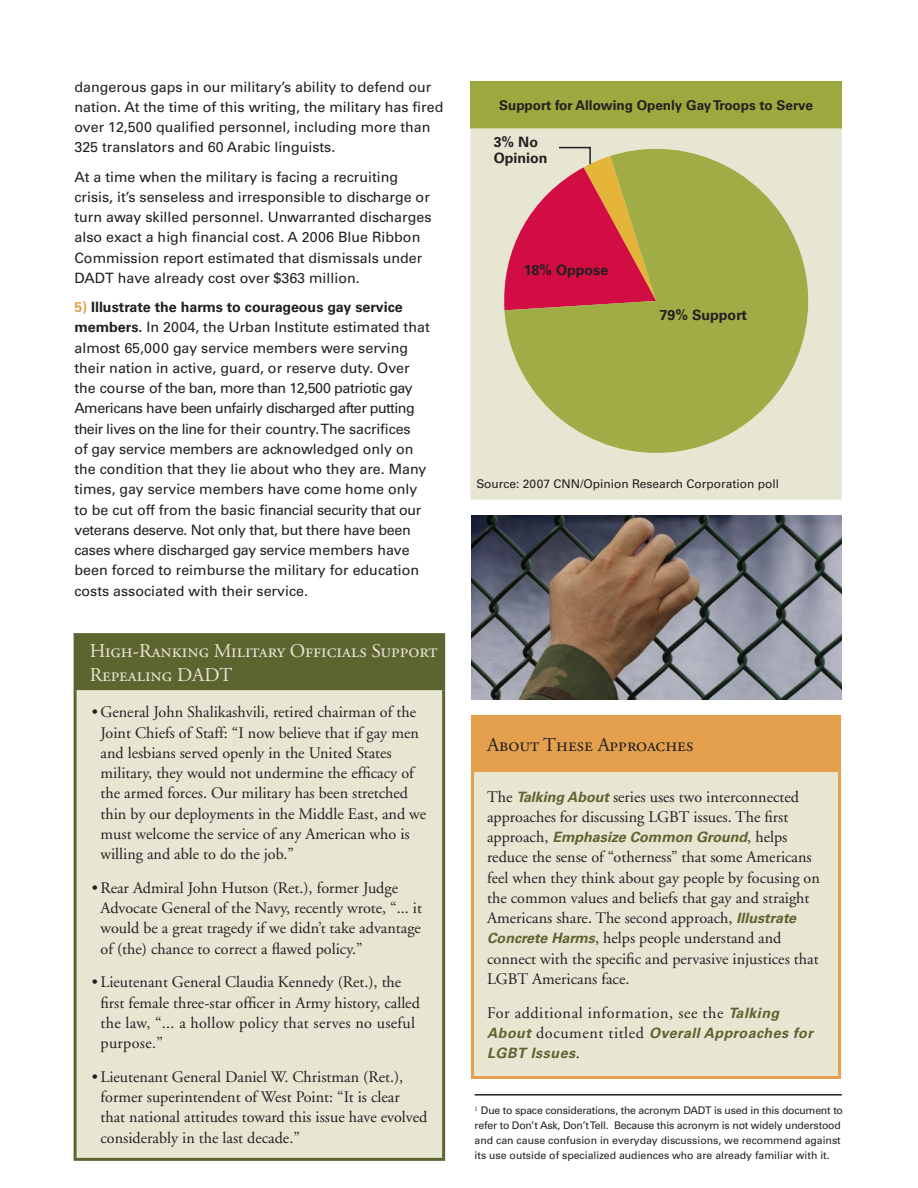
<style>
.page{position:relative;width:918px;height:1188px;background:#fff}
.page>*{position:absolute;margin:0;border:0;box-sizing:border-box;transform-origin:0 0}
.call_out_shaded_box{font:19.5px/24px "Adobe Garamond Regular SC";color:#e7e6d3}
.call_out_shaded_box-2{font:19.5px "Adobe Garamond Regular SC";color:#231f20}
.call_out_shaded_box-3{font:16.2px/20.2px "Adobe Garamond";color:#231f20}
.call_out_shaded_box-4{font:16.2px "Adobe Garamond";letter-spacing:.035em;color:#231f20}
.Body{font:14.25px/20.2px "Univers";color:#231f20}
.call_out_shaded_box-5{font:italic 700 14.25px/20.2px "Univers";letter-spacing:.035em;color:#5d6430}
.call_out_shaded_box-6{font:italic 700 14.25px "Univers";color:#5d6430}
.diagram_copy{font:700 14.25px/16.5px "Univers";color:#231f20}
.diagram_title{font:700 13.5px "Univers";color:#231f20}
.diagram_copy-2{font:12px "Univers";color:#231f20}
.t1{font:10.5px/15px "Univers";color:#231f20}
.s1{font-weight:700;color:#e5a04d}
.s2{font-weight:700}
.s3{font-family:"Univers";font-weight:700;font-style:italic;font-size:14.25px;color:#5d6430}
.s4{font-family:"Adobe Garamond";font-weight:400;font-style:normal;font-size:16.2px;color:#231f20}
</style>
<div class="page">
<img style="left:471px;top:515px;width:371px;height:185px">
<div style="left:470px;top:81px;width:372px;height:47px;background:#9ca93e"></div>
<div style="left:470px;top:128px;width:372px;height:372px;background:#e7e6d3"></div>
<svg style="left:504px;top:139px;width:322px;height:324px;fill:#a0ac45"></svg>
<svg style="left:501px;top:146px;width:155px;height:164px"></svg>
<div style="left:75px;top:635px;width:369px;height:54px;background:#5d6430"></div>
<div style="left:75px;top:689px;width:369px;height:470px;background:#e7e6d3"></div>
<hr style="left:74px;top:633px;width:371px;height:3px;background:#5d6430">
<hr style="left:74px;top:636px;width:3px;height:51px;background:#5d6430">
<hr style="left:442px;top:636px;width:3px;height:51px;background:#5d6430">
<hr style="left:74px;top:687px;width:371px;height:3px;background:#5d6430">
<hr style="left:74px;top:690px;width:3px;height:468px;background:#5d6430">
<hr style="left:442px;top:690px;width:3px;height:468px;background:#5d6430">
<hr style="left:74px;top:1158px;width:371px;height:3px;background:#5d6430">
<hr style="left:475px;top:1094px;width:367px;height:2px;background:#231f20">
<div style="left:472px;top:716px;width:368px;height:54px;background:#e5a04d"></div>
<div style="left:472px;top:770px;width:368px;height:307px;background:#e7e6d3"></div>
<hr style="left:471px;top:772px;width:3px;height:304px;background:#e5a04d">
<hr style="left:838px;top:772px;width:3px;height:304px;background:#e5a04d">
<hr style="left:471px;top:1076px;width:370px;height:3px;background:#e5a04d">
<hr style="left:471px;top:715px;width:370px;height:3px;background:#e5a04d">
<hr style="left:471px;top:718px;width:3px;height:51px;background:#e5a04d">
<hr style="left:838px;top:718px;width:3px;height:51px;background:#e5a04d">
<hr style="left:471px;top:769px;width:370px;height:3px;background:#e5a04d">
<p class="Body" style="left:74px;top:77px;width:371px">dangerous gaps in our military’s ability to defend our nation. At the time of this writing, the military has fired over 12,500 qualified personnel, including more than 325 translators and 60 Arabic linguists.</p>
<p class="Body" style="left:74px;top:167px;width:359px">At a time when the military is facing a recruiting crisis, it’s senseless and irresponsible to discharge or turn away skilled personnel. Unwarranted discharges also exact a high financial cost. A 2006 Blue Ribbon Commission report estimated that dismissals under DADT have already cost over $363 million.</p>
<p class="Body" style="left:74px;top:297px;width:357px"><span class="s1">5)</span> <span class="s2">Illustrate the harms to courageous gay service members.</span> In 2004, the Urban Institute estimated that almost 65,000 gay service members were serving their nation in active, guard, or reserve duty. Over the course of the ban, more than 12,500 patriotic gay Americans have been unfairly discharged after putting their lives on the line for their country. The sacrifices<br>of gay service members are acknowledged only on the condition that they lie about who they are. Many times, gay service members have come home only to be cut off from the basic financial security that our veterans deserve. Not only that, but there have been cases where discharged gay service members have been forced to reimburse the military for education costs associated with their service.</p>
<p class="call_out_shaded_box" style="left:90px;top:639px;width:349px">High-Ranking Military Officials Support<br>Repealing DADT</p>
<p class="call_out_shaded_box-3" style="left:101px;top:702px;width:327px;text-indent:-9px">• General John Shalikashvili, retired chairman of the Joint Chiefs of Staff: “I now believe that if gay men and lesbians served openly in the United States military, they would not undermine the efficacy of the armed forces. Our military has been stretched thin by our deployments in the Middle East, and we must welcome the service of any American who is willing and able to do the job.”</p>
<p class="call_out_shaded_box-3" style="left:101px;top:878px;width:323px;text-indent:-9px">• Rear Admiral John Hutson (Ret.), former Judge Advocate General of the Navy, recently wrote, “... it would be a great tragedy if we didn’t take advantage of (the) chance to correct a flawed policy.”</p>
<p class="call_out_shaded_box-3" style="left:101px;top:972px;width:321px;text-indent:-9px">• Lieutenant General Claudia Kennedy (Ret.), the first female three-star officer in Army history, called the law, “... a hollow policy that serves no useful purpose.”</p>
<p class="call_out_shaded_box-3" style="left:101px;top:1067px;width:328px;text-indent:-9px">• Lieutenant General Daniel W. Christman (Ret.), former superintendent of West Point: “It is clear that national attitudes toward this issue have evolved considerably in the last decade.”</p>
<p class="diagram_title" style="left:499px;top:98px;width:315px">Support for Allowing Openly Gay Troops to Serve</p>
<p class="diagram_copy" style="left:494px;top:134px;width:55px">3% No<br>Opinion</p>
<p class="diagram_copy" style="left:524px;top:262px;width:86px">18% Oppose</p>
<p class="diagram_copy" style="left:660px;top:307px;width:89px">79% Support</p>
<p class="diagram_copy-2" style="left:476px;top:476px;width:304px">Source: 2007 CNN/Opinion Research Corporation poll</p>
<p class="call_out_shaded_box-2" style="left:487px;top:734px;width:208px">About These Approaches</p>
<p class="call_out_shaded_box-3" style="left:487px;top:787px;width:313px">The <span class="s3">Talking About</span> series uses two interconnected approaches for discussing LGBT issues. The first</p>
<p class="call_out_shaded_box-6" style="left:487px;top:829px;width:302px"><span class="s4">approach,</span> Emphasize Common Ground<span class="s4">, helps</span></p>
<p class="call_out_shaded_box-3" style="left:487px;top:848px;width:334px">reduce the sense of “otherness” that some Americans feel when they think about gay people by focusing on the common values and beliefs that gay and straight Americans share. The second approach, <span class="s3">Illustrate Concrete Harms</span>, helps people understand and connect with the specific and pervasive injustices that LGBT Americans face.</p>
<p class="call_out_shaded_box-4" style="left:487px;top:1004px;width:294px">For additional information, see the <span class="s3">Talking</span></p>
<p class="call_out_shaded_box-5" style="left:487px;top:1023px;width:327px">About <span class="s4">document titled</span> Overall Approaches for<br>LGBT Issues<span class="s4">.</span></p>
<p class="t1" style="left:475px;top:1103px;width:370px"><sup>1</sup> Due to space considerations, the acronym DADT is used in this document to refer to Don’t Ask, Don’t Tell. Because this acronym is not widely understood and can cause confusion in everyday discussions, we recommend against its use outside of specialized audiences who are already familiar with it.</p>
</div>
